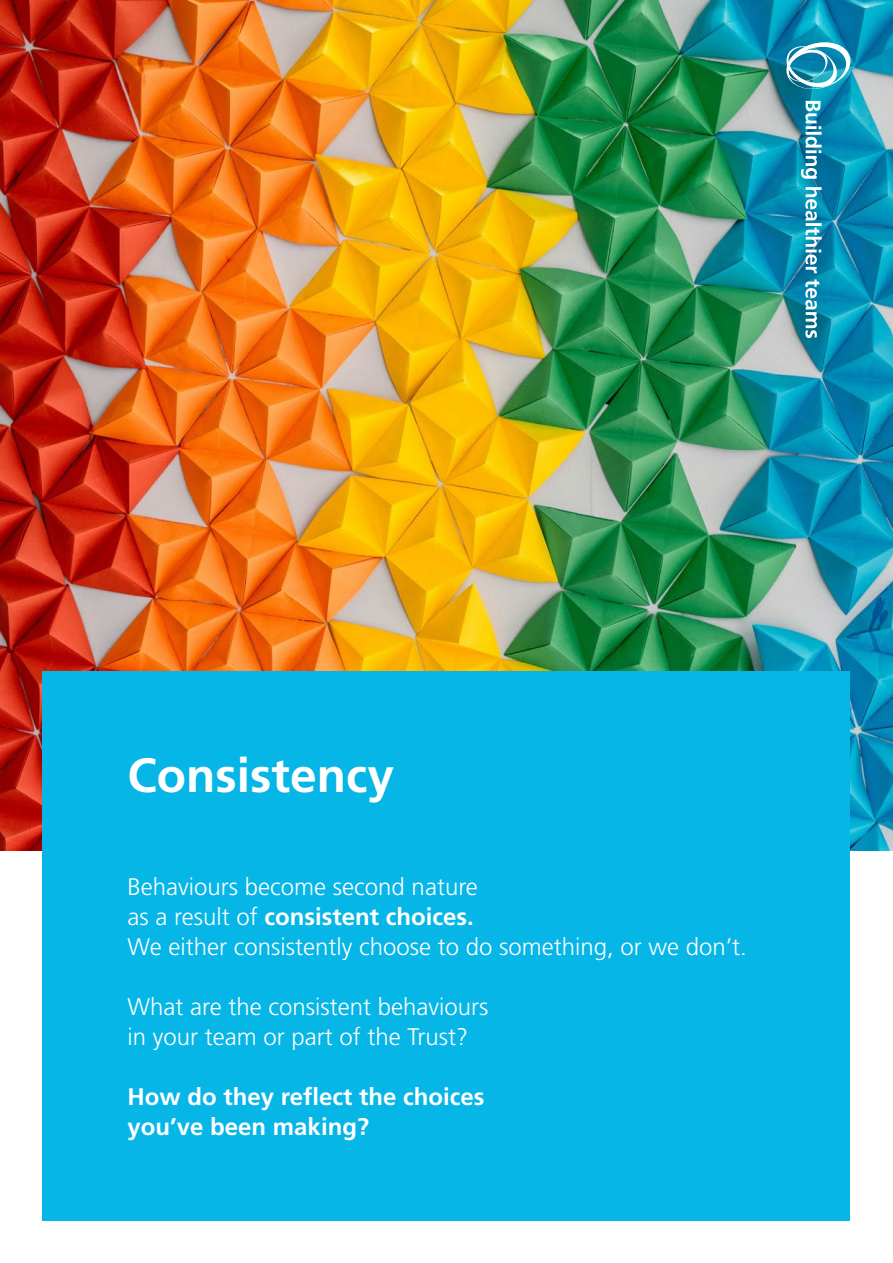
<style>
.page{position:relative;width:893px;height:1263px;background:#fff}
.page>*{position:absolute;margin:0;border:0;box-sizing:border-box;transform-origin:0 0}
.t1{font:700 48px "Frutiger LT Std";color:#fff}
.t2{font:300 24px/30px "Frutiger LT Std";color:#fff}
.t3{font:700 24px/30px "Frutiger LT Std";color:#fff}
.s1{font-weight:700}
</style>
<div class="page">
<img style="left:0;top:0;width:893px;height:850px">
<div style="left:43px;top:671px;width:807px;height:549px;background:#06b6e7"></div>
<div style="left:767px;top:23px;width:103px;height:334px;background:#231f20;opacity:.25"></div>
<svg style="left:782px;top:40px;width:73px;height:51px"></svg>
<svg style="left:801px;top:101px;width:21px;height:78px"></svg>
<svg style="left:805px;top:187px;width:17px;height:86px"></svg>
<svg style="left:805px;top:279px;width:15px;height:59px"></svg>
<p class="t1" style="left:128px;top:747px;width:268px">Consistency</p>
<p class="t2" style="left:128px;top:872px;width:621px">Behaviours become second nature<br>as a result of <span class="s1">consistent choices.<br></span>We either consistently choose to do something, or we don’t.</p>
<p class="t2" style="left:128px;top:992px;width:362px">What are the consistent behaviours in your team or part of the Trust?</p>
<p class="t3" style="left:128px;top:1082px;width:358px">How do they reflect the choices you’ve been making?</p>
</div>
